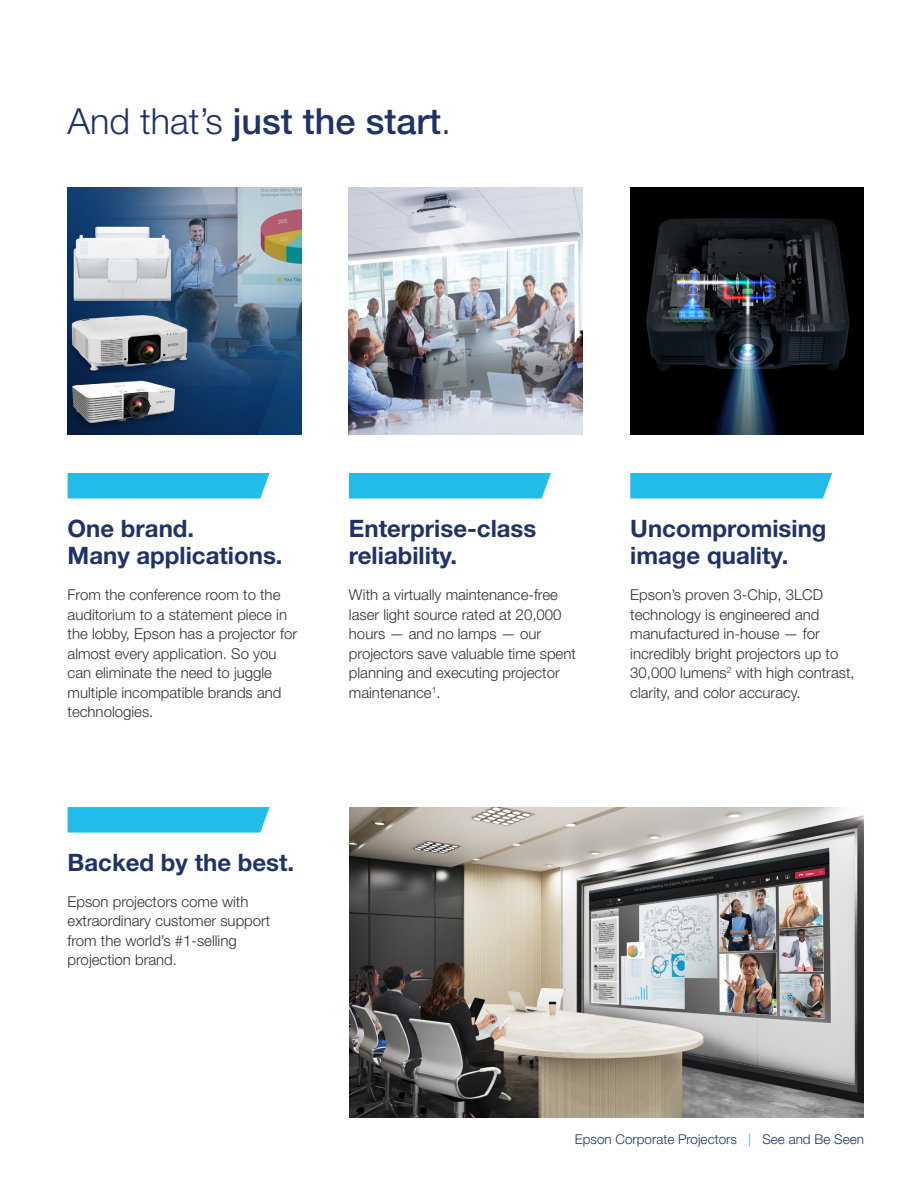
<style>
.page{position:relative;width:918px;height:1188px;background:#fff}
.page>*{position:absolute;margin:0;border:0;box-sizing:border-box;transform-origin:0 0}
.title_3{font:500 36px "Helvetica Neue LT Std";color:#1f3366}
.title_4{font:700 24px/27px "Helvetica Neue LT Std";color:#1f3366}
.body_text{font:300 15px/19.5px "Helvetica Neue LT Std";color:#312f30}
.t1{font:300 13.5px "Helvetica Neue LT Std";color:#1f3366}
.s1{font-weight:300}
.s2{color:#16b9e7}
</style>
<div class="page">
<img style="left:68px;top:188px;width:233px;height:247px">
<img style="left:349px;top:188px;width:234px;height:247px">
<img style="left:630px;top:188px;width:234px;height:247px">
<img style="left:349px;top:807px;width:515px;height:310px">
<div style="left:68px;top:473px;width:202px;height:26px;background:#21bce8"></div>
<div style="left:349px;top:473px;width:202px;height:26px;background:#21bce8"></div>
<div style="left:630px;top:473px;width:202px;height:26px;background:#21bce8"></div>
<svg style="left:68px;top:807px;width:202px;height:26px;background:#2abee8"></svg>
<p class="title_3" style="left:68px;top:99px;width:385px"><span class="s1">And that’s</span> just the start<span class="s1">.</span></p>
<p class="title_4" style="left:68px;top:514px;width:217px">One brand.<br>Many applications.</p>
<p class="title_4" style="left:349px;top:514px;width:189px">Enterprise-class reliability.</p>
<p class="title_4" style="left:630px;top:514px;width:198px">Uncompromising image quality.</p>
<p class="body_text" style="left:68px;top:585px;width:231px">From the conference room to the auditorium to a statement piece in the lobby, Epson has a projector for almost every application. So you can eliminate the need to juggle multiple incompatible brands and technologies.</p>
<p class="body_text" style="left:349px;top:585px;width:228px">With a virtually maintenance-free laser light source rated at 20,000 hours — and no lamps — our projectors save valuable time spent planning and executing projector maintenance<sup>1</sup>.</p>
<p class="body_text" style="left:630px;top:585px;width:226px">Epson’s proven 3-Chip, 3LCD technology is engineered and manufactured in-house — for incredibly bright projectors up to<br>30,000 lumens<sup>2</sup> with high contrast, clarity, and color accuracy.</p>
<p class="title_4" style="left:68px;top:848px;width:228px">Backed by the best.</p>
<p class="body_text" style="left:68px;top:892px;width:204px">Epson projectors come with extraordinary customer support from the world’s #1-selling projection brand.</p>
<p class="t1" style="left:575px;top:1131px;width:291px">Epson Corporate Projectors <span class="s2">|</span> See and Be Seen</p>
</div>
